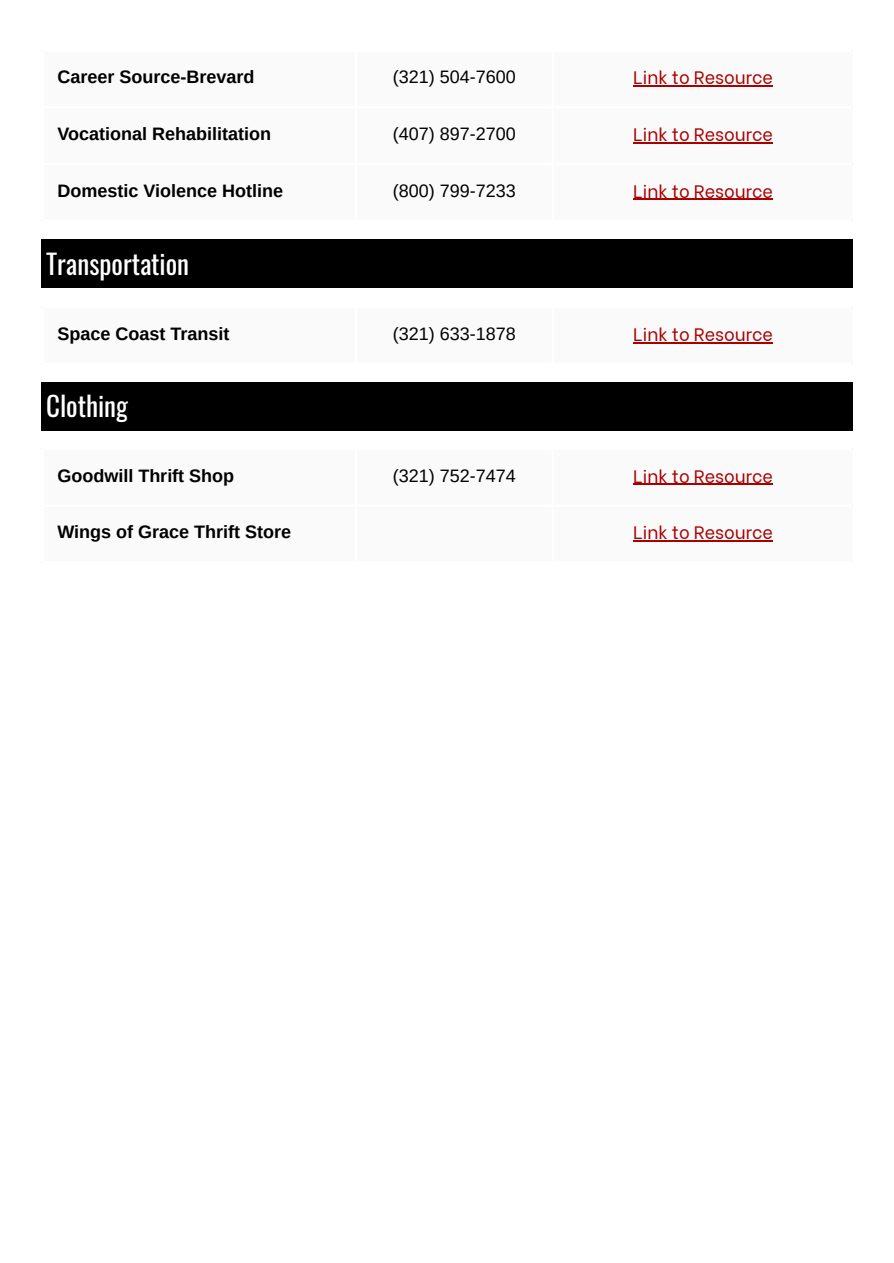
<style>
.page{position:relative;width:894px;height:1263px;background:#fff}
.page>*{position:absolute;margin:0;border:0;box-sizing:border-box;transform-origin:0 0}
.t1{font:27px "Oswald";color:#fff}
.t2{font:700 18px "Arimo";color:#000}
.t3{font:18px "Be Vietnam";color:#ab0000}
.t4{font:18px "Arimo";color:#000}
</style>
<div class="page">
<hr style="left:633px;top:86px;width:139px;height:1px;background:#ab0000">
<hr style="left:633px;top:142px;width:139px;height:1px;background:#ab0000">
<hr style="left:633px;top:199px;width:139px;height:1px;background:#ab0000">
<div style="left:42px;top:240px;width:810px;height:48px;background:#000"></div>
<hr style="left:633px;top:342px;width:139px;height:1px;background:#ab0000">
<div style="left:42px;top:382px;width:810px;height:48px;background:#000"></div>
<hr style="left:633px;top:484px;width:139px;height:1px;background:#ab0000">
<hr style="left:633px;top:540px;width:139px;height:2px;background:#ab0000">
<p class="t2" style="left:57px;top:67px;width:198px">Career Source-Brevard</p>
<p class="t4" style="left:392px;top:67px;width:125px">(321) 504-7600</p>
<p class="t3" style="left:633px;top:63px;width:141px">Link to Resource</p>
<p class="t2" style="left:57px;top:124px;width:215px">Vocational Rehabilitation</p>
<p class="t4" style="left:392px;top:124px;width:125px">(407) 897-2700</p>
<p class="t3" style="left:633px;top:120px;width:141px">Link to Resource</p>
<p class="t2" style="left:57px;top:180px;width:227px">Domestic Violence Hotline</p>
<p class="t4" style="left:392px;top:180px;width:125px">(800) 799-7233</p>
<p class="t3" style="left:633px;top:176px;width:141px">Link to Resource</p>
<p class="t1" style="left:46px;top:242px;width:144px">Transportation</p>
<p class="t2" style="left:57px;top:323px;width:174px">Space Coast Transit</p>
<p class="t4" style="left:392px;top:323px;width:125px">(321) 633-1878</p>
<p class="t3" style="left:633px;top:319px;width:141px">Link to Resource</p>
<p class="t1" style="left:46px;top:385px;width:83px">Clothing</p>
<p class="t2" style="left:57px;top:465px;width:178px">Goodwill Thrift Shop</p>
<p class="t4" style="left:392px;top:465px;width:125px">(321) 752-7474</p>
<p class="t3" style="left:633px;top:461px;width:141px">Link to Resource</p>
<p class="t2" style="left:57px;top:522px;width:235px">Wings of Grace Thrift Store</p>
<p class="t3" style="left:633px;top:518px;width:141px">Link to Resource</p>
</div>
